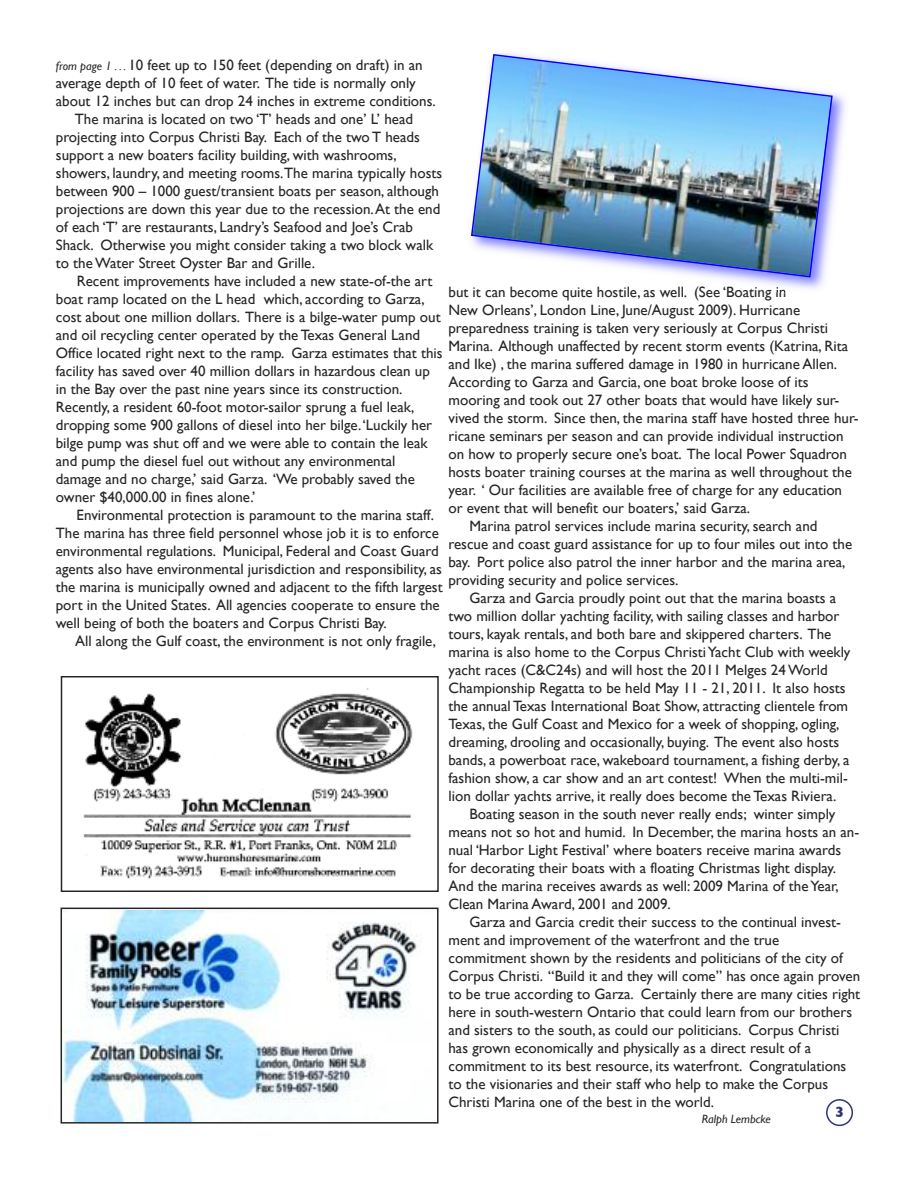
<style>
.page{position:relative;width:918px;height:1188px;background:#fff}
.page>*{position:absolute;margin:0;border:0;box-sizing:border-box;transform-origin:0 0}
.t1{font:15px "Gill Sans";color:#272627}
.t2{font:700 15px "Gill Sans";color:#323472}
.t3{font:italic 12px "Gill Sans";color:#272627}
.s1{font-style:italic;font-size:12px}
</style>
<div class="page">
<svg style="left:826px;top:1099px;width:27px;height:27px"></svg>
<img style="left:64px;top:911px;width:353px;height:210px">
<div style="left:61px;top:908px;width:378px;height:216px;border:2px solid #272627"></div>
<img style="left:723px;top:93px;width:122px;height:201px">
<img style="left:471px;top:53px;width:363px;height:225px">
<img style="left:83px;top:688px;width:330px;height:191px">
<div style="left:61px;top:676px;width:378px;height:216px;border:1px solid #272627"></div>
<p class="t1" style="left:56px;top:57px;width:368px"><span class="s1">from page 1 . . .</span> 10 feet up to 150 feet (depending on draft) in an</p>
<p class="t1" style="left:56px;top:75px;width:361px">average depth of 10 feet of water. The tide is normally only</p>
<p class="t1" style="left:56px;top:93px;width:381px">about 12 inches but can drop 24 inches in extreme conditions.</p>
<p class="t1" style="left:75px;top:111px;width:340px">The marina is located on two ‘T’ heads and one’ L’ head</p>
<p class="t1" style="left:56px;top:129px;width:366px">projecting into Corpus Christi Bay. each of the two T heads</p>
<p class="t1" style="left:56px;top:147px;width:342px">support a new boaters facility building, with washrooms,</p>
<p class="t1" style="left:56px;top:165px;width:388px">showers, laundry, and meeting rooms.The marina typically hosts</p>
<p class="t1" style="left:56px;top:183px;width:385px">between 900 – 1000 guest/transient boats per season, although</p>
<p class="t1" style="left:56px;top:201px;width:386px">projections are down this year due to the recession.At the end</p>
<p class="t1" style="left:56px;top:219px;width:359px">of each ‘T’ are restaurants, Landry’s Seafood and Joe’s Crab</p>
<p class="t1" style="left:56px;top:237px;width:379px">Shack. Otherwise you might consider taking a two block walk</p>
<p class="t1" style="left:56px;top:255px;width:261px">to theWater Street Oyster Bar and Grille.</p>
<p class="t1" style="left:77px;top:273px;width:357px">Recent improvements have included a new state-of-the art</p>
<p class="t1" style="left:56px;top:291px;width:370px">boat ramp located on the L head which, according to Garza,</p>
<p class="t1" style="left:56px;top:309px;width:386px">cost about one million dollars. There is a bilge-water pump out</p>
<p class="t1" style="left:56px;top:327px;width:366px">and oil recycling center operated by the Texas General Land</p>
<p class="t1" style="left:56px;top:345px;width:388px">Office located right next to the ramp. Garza estimates that this</p>
<p class="t1" style="left:56px;top:363px;width:376px">facility has saved over 40 million dollars in hazardous clean up</p>
<p class="t1" style="left:56px;top:381px;width:348px">in the Bay over the past nine years since its construction.</p>
<p class="t1" style="left:56px;top:399px;width:360px">Recently, a resident 60-foot motor-sailor sprung a fuel leak,</p>
<p class="t1" style="left:56px;top:417px;width:378px">dropping some 900 gallons of diesel into her bilge.‘Luckily her</p>
<p class="t1" style="left:56px;top:435px;width:373px">bilge pump was shut off and we were able to contain the leak</p>
<p class="t1" style="left:56px;top:453px;width:341px">and pump the diesel fuel out without any environmental</p>
<p class="t1" style="left:56px;top:471px;width:361px">damage and no charge,’ said Garza. ‘We probably saved the</p>
<p class="t1" style="left:56px;top:489px;width:201px">owner $40,000.00 in fines alone.’</p>
<p class="t1" style="left:77px;top:507px;width:359px">environmental protection is paramount to the marina staff.</p>
<p class="t1" style="left:56px;top:525px;width:385px">The marina has three field personnel whose job it is to enforce</p>
<p class="t1" style="left:56px;top:543px;width:385px">environmental regulations. Municipal, federal and Coast Guard</p>
<p class="t1" style="left:56px;top:561px;width:388px">agents also have environmental jurisdiction and responsibility, as</p>
<p class="t1" style="left:56px;top:579px;width:388px">the marina is municipally owned and adjacent to the fifth largest</p>
<p class="t1" style="left:56px;top:597px;width:386px">port in the united States. All agencies cooperate to ensure the</p>
<p class="t1" style="left:56px;top:615px;width:333px">well being of both the boaters and Corpus Christi Bay.</p>
<p class="t1" style="left:75px;top:633px;width:362px">All along the Gulf coast, the environment is not only fragile,</p>
<p class="t1" style="left:448px;top:283px;width:339px">but it can become quite hostile, as well. (See ‘Boating in</p>
<p class="t1" style="left:448px;top:301px;width:353px">New Orleans’, London Line, June/August 2009). hurricane</p>
<p class="t1" style="left:448px;top:319px;width:381px">preparedness training is taken very seriously at Corpus Christi</p>
<p class="t1" style="left:448px;top:337px;width:401px">Marina. Although unaffected by recent storm events (Katrina, Rita</p>
<p class="t1" style="left:448px;top:355px;width:390px">and Ike) , the marina suffered damage in 1980 in hurricane Allen.</p>
<p class="t1" style="left:448px;top:373px;width:361px">According to Garza and Garcia, one boat broke loose of its</p>
<p class="t1" style="left:448px;top:391px;width:392px">mooring and took out 27 other boats that would have likely sur-</p>
<p class="t1" style="left:448px;top:409px;width:412px">vived the storm. Since then, the marina staff have hosted three hur-</p>
<p class="t1" style="left:448px;top:427px;width:397px">ricane seminars per season and can provide individual instruction</p>
<p class="t1" style="left:448px;top:445px;width:400px">on how to properly secure one’s boat. The local Power Squadron</p>
<p class="t1" style="left:448px;top:463px;width:405px">hosts boater training courses at the marina as well throughout the</p>
<p class="t1" style="left:448px;top:481px;width:395px">year. ‘ Our facilities are available free of charge for any education</p>
<p class="t1" style="left:448px;top:499px;width:303px">or event that will benefit our boaters,’ said Garza.</p>
<p class="t1" style="left:469px;top:517px;width:350px">Marina patrol services include marina security, search and</p>
<p class="t1" style="left:448px;top:535px;width:405px">rescue and coast guard assistance for up to four miles out into the</p>
<p class="t1" style="left:448px;top:553px;width:399px">bay. Port police also patrol the inner harbor and the marina area,</p>
<p class="t1" style="left:448px;top:571px;width:232px">providing security and police services.</p>
<p class="t1" style="left:469px;top:589px;width:368px">Garza and Garcia proudly point out that the marina boasts a</p>
<p class="t1" style="left:448px;top:607px;width:392px">two million dollar yachting facility, with sailing classes and harbor</p>
<p class="t1" style="left:448px;top:625px;width:384px">tours, kayak rentals, and both bare and skippered charters. The</p>
<p class="t1" style="left:448px;top:643px;width:403px">marina is also home to the Corpus ChristiYacht Club with weekly</p>
<p class="t1" style="left:448px;top:661px;width:381px">yacht races (C&amp;C24s) and will host the 2011 Melges 24World</p>
<p class="t1" style="left:448px;top:679px;width:399px">Championship Regatta to be held May 11 - 21, 2011. It also hosts</p>
<p class="t1" style="left:448px;top:697px;width:401px">the annual Texas International Boat Show, attracting clientele from</p>
<p class="t1" style="left:448px;top:715px;width:393px">Texas, the Gulf Coast and Mexico for a week of shopping, ogling,</p>
<p class="t1" style="left:448px;top:733px;width:392px">dreaming, drooling and occasionally, buying. The event also hosts</p>
<p class="t1" style="left:448px;top:751px;width:402px">bands, a powerboat race, wakeboard tournament, a fishing derby, a</p>
<p class="t1" style="left:448px;top:769px;width:401px">fashion show, a car show and an art contest! When the multi-mil-</p>
<p class="t1" style="left:448px;top:787px;width:389px">lion dollar yachts arrive, it really does become the Texas Riviera.</p>
<p class="t1" style="left:469px;top:805px;width:368px">Boating season in the south never really ends; winter simply</p>
<p class="t1" style="left:448px;top:823px;width:412px">means not so hot and humid. In December, the marina hosts an an-</p>
<p class="t1" style="left:448px;top:841px;width:394px">nual ‘harbor Light festival’ where boaters receive marina awards</p>
<p class="t1" style="left:448px;top:859px;width:389px">for decorating their boats with a floating Christmas light display.</p>
<p class="t1" style="left:448px;top:877px;width:392px">And the marina receives awards as well: 2009 Marina of theYear,</p>
<p class="t1" style="left:448px;top:895px;width:224px">Clean Marina Award, 2001 and 2009.</p>
<p class="t1" style="left:469px;top:913px;width:373px">Garza and Garcia credit their success to the continual invest-</p>
<p class="t1" style="left:448px;top:931px;width:332px">ment and improvement of the waterfront and the true</p>
<p class="t1" style="left:448px;top:949px;width:397px">commitment shown by the residents and politicians of the city of</p>
<p class="t1" style="left:448px;top:967px;width:413px">Corpus Christi. “Build it and they will come” has once again proven</p>
<p class="t1" style="left:448px;top:985px;width:413px">to be true according to Garza. Certainly there are many cities right</p>
<p class="t1" style="left:448px;top:1003px;width:405px">here in south-western Ontario that could learn from our brothers</p>
<p class="t1" style="left:448px;top:1021px;width:393px">and sisters to the south, as could our politicians. Corpus Christi</p>
<p class="t1" style="left:448px;top:1039px;width:364px">has grown economically and physically as a direct result of a</p>
<p class="t1" style="left:448px;top:1057px;width:399px">commitment to its best resource, its waterfront. Congratulations</p>
<p class="t1" style="left:448px;top:1075px;width:381px">to the visionaries and their staff who help to make the Corpus</p>
<p class="t1" style="left:448px;top:1093px;width:267px">Christi Marina one of the best in the world.</p>
<p class="t3" style="left:702px;top:1112px;width:70px">Ralph Lembcke</p>
<p class="t2" style="left:835px;top:1103px;width:10px">3</p>
</div>
